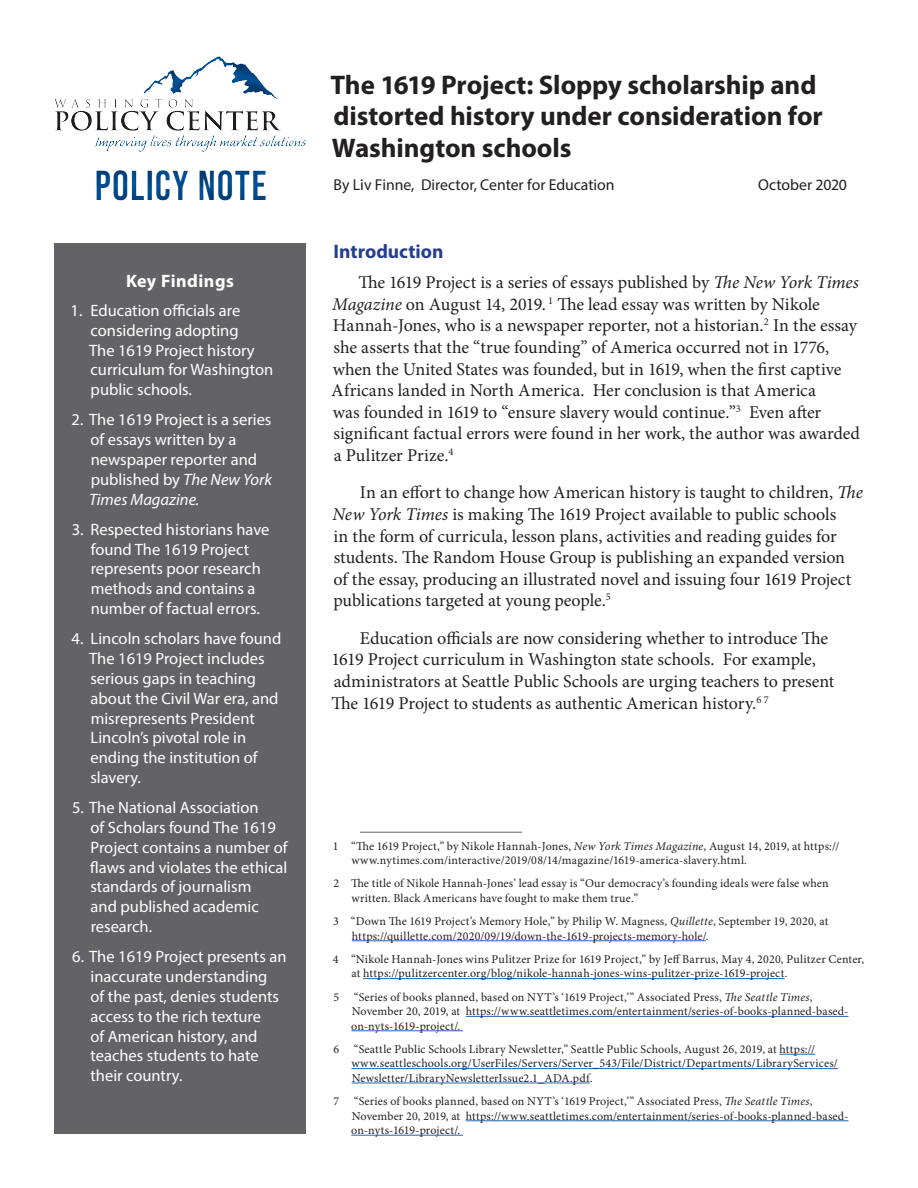
<style>
.page{position:relative;width:918px;height:1188px;background:#fff}
.page>*{position:absolute;margin:0;border:0;box-sizing:border-box;transform-origin:0 0}
.t1{font:42px "Bebas Neue";letter-spacing:.03em;color:#01529a}
.t2{font:700 27px/31.5px "Myriad Pro";letter-spacing:-.005em;color:#231f20}
.t3{font:700 19.5px "Myriad Pro";color:#253f8e}
.t4{font:18px/21.6px "Minion Pro";letter-spacing:-.005em;color:#231f20}
.t5{font:700 18px "Myriad Pro";letter-spacing:.03em;color:#fff}
.t6{font:16.5px/19.8px "Myriad Pro";color:#fff}
.t7{font:15.75px "Myriad Pro";color:#231f20}
.t8{font:12px/14.4px "Minion Pro";letter-spacing:.015em;color:#231f20}
.s1{font-style:italic}
</style>
<div class="page">
<div style="left:54px;top:243px;width:252px;height:891px;background:#636366"></div>
<hr style="left:360px;top:832px;width:162px;height:1px;background:#636366">
<hr style="left:352px;top:940px;width:354px;height:1px;background:#2865b1">
<hr style="left:363px;top:978px;width:422px;height:1px;background:#2865b1">
<hr style="left:466px;top:1016px;width:383px;height:1px;background:#2865b1">
<hr style="left:351px;top:1030px;width:112px;height:1px;background:#2865b1">
<hr style="left:780px;top:1054px;width:35px;height:1px;background:#2865b1">
<hr style="left:351px;top:1068px;width:487px;height:1px;background:#2865b1">
<hr style="left:352px;top:1083px;width:238px;height:1px;background:#2865b1">
<hr style="left:466px;top:1120px;width:383px;height:1px;background:#2865b1">
<hr style="left:351px;top:1135px;width:112px;height:1px;background:#2865b1">
<div style="left:42px;top:52px;width:266px;height:164px;background:#231f20;opacity:.5"></div>
<h1 class="t1" style="left:95px;top:162px;width:174px">POLICY NOTE</h1>
<h3 class="t5" style="left:126px;top:269px;width:109px">Key Findings</h3>
<h3 class="t6" style="left:89px;top:300px;width:186px;text-indent:-19px">1. Education officials are considering adopting<br>The 1619 Project history curriculum for Washington public schools.</h3>
<h3 class="t6" style="left:89px;top:410px;width:184px;text-indent:-17px">2. The 1619 Project is a series of essays written by a newspaper reporter and published by <span class="s1">The New York<br>Times Magazine.</span></h3>
<h3 class="t6" style="left:91px;top:519px;width:180px;text-indent:-19px">3. Respected historians have found The 1619 Project represents poor research methods and contains a number of factual errors.</h3>
<h3 class="t6" style="left:89px;top:629px;width:194px;text-indent:-18px">4. Lincoln scholars have found<br>The 1619 Project includes serious gaps in teaching about the Civil War era, and misrepresents President<br>Lincoln’s pivotal role in ending the institution of slavery.</h3>
<h3 class="t6" style="left:90px;top:798px;width:199px;text-indent:-18px">5. The National Association<br>of Scholars found The 1619<br>Project contains a number of flaws and violates the ethical standards of journalism<br>and published academic research.</h3>
<h3 class="t6" style="left:90px;top:947px;width:198px;text-indent:-18px">6. The 1619 Project presents an inaccurate understanding<br>of the past, denies students access to the rich texture<br>of American history, and teaches students to hate their country.</h3>
<h2 class="t2" style="left:330px;top:68px;width:494px">The 1619 Project: Sloppy scholarship and distorted history under consideration for<br>Washington schools</h2>
<h3 class="t7" style="left:334px;top:175px;width:283px">By Liv Finne, Director, Center for Education</h3>
<h3 class="t7" style="left:758px;top:175px;width:90px">October 2020</h3>
<h3 class="t3" style="left:334px;top:238px;width:111px">Introduction</h3>
<p class="t4" style="left:331px;top:272px;width:530px;text-indent:27px">The 1619 Project is a series of essays published by <span class="s1">The New York Times Magazine</span> on August 14, 2019. <sup>1</sup> The lead essay was written by Nikole Hannah-Jones, who is a newspaper reporter, not a historian.<sup>2</sup> In the essay she asserts that the “true founding” of America occurred not in 1776, when the United States was founded, but in 1619, when the first captive Africans landed in North America. Her conclusion is that America<br>was founded in 1619 to “ensure slavery would continue.”<sup>3</sup> Even after significant factual errors were found in her work, the author was awarded a Pulitzer Prize.<sup>4</sup></p>
<p class="t4" style="left:333px;top:482px;width:532px;text-indent:27px">In an effort to change how American history is taught to children, <span class="s1">The New York Times</span> is making The 1619 Project available to public schools<br>in the form of curricula, lesson plans, activities and reading guides for students. The Random House Group is publishing an expanded version<br>of the essay, producing an illustrated novel and issuing four 1619 Project publications targeted at young people.<sup>5</sup></p>
<p class="t4" style="left:331px;top:627px;width:504px;text-indent:28px">Education officials are now considering whether to introduce The 1619 Project curriculum in Washington state schools. For example, administrators at Seattle Public Schools are urging teachers to present The 1619 Project to students as authentic American history.<sup>6</sup> <sup>7</sup></p>
<p class="t8" style="left:351px;top:839px;width:489px;text-indent:-19px">1 “The 1619 Project,” by Nikole Hannah-Jones, <span class="s1">New York Times Magazine</span>, August 14, 2019, at https:// www.nytimes.com/interactive/2019/08/14/magazine/1619-america-slavery.html.</p>
<p class="t8" style="left:351px;top:876px;width:479px;text-indent:-18px">2 The title of Nikole Hannah-Jones’ lead essay is “Our democracy’s founding ideals were false when written. Black Americans have fought to make them true.”</p>
<p class="t8" style="left:352px;top:914px;width:478px;text-indent:-19px">3 “Down The 1619 Project’s Memory Hole,” by Philip W. Magness, <span class="s1">Quillette</span>, September 19, 2020, at https://quillette.com/2020/09/19/down-the-1619-projects-memory-hole/.</p>
<p class="t8" style="left:352px;top:952px;width:514px;text-indent:-19px">4 “Nikole Hannah-Jones wins Pulitzer Prize for 1619 Project,” by Jeff Barrus, May 4, 2020, Pulitzer Center, at https://pulitzercenter.org/blog/nikole-hannah-jones-wins-pulitzer-prize-1619-project.</p>
<p class="t8" style="left:351px;top:990px;width:499px;text-indent:-18px">5 “Series of books planned, based on NYT’s ‘1619 Project,’” Associated Press, <span class="s1">The Seattle Times</span>,<br>November 20, 2019, at https://www.seattletimes.com/entertainment/series-of-books-planned-based&shy;on-nyts-1619-project/.</p>
<p class="t8" style="left:351px;top:1042px;width:488px;text-indent:-18px">6 “Seattle Public Schools Library Newsletter,” Seattle Public Schools, August 26, 2019, at https:// www.seattleschools.org/UserFiles/Servers/Server_543/File/District/Departments/LibraryServices/<br>Newsletter/LibraryNewsletterIssue2.1_ADA.pdf.</p>
<p class="t8" style="left:351px;top:1094px;width:499px;text-indent:-18px">7 “Series of books planned, based on NYT’s ‘1619 Project,’” Associated Press, <span class="s1">The Seattle Times</span>,<br>November 20, 2019, at https://www.seattletimes.com/entertainment/series-of-books-planned-based&shy;on-nyts-1619-project/.</p>
</div>
